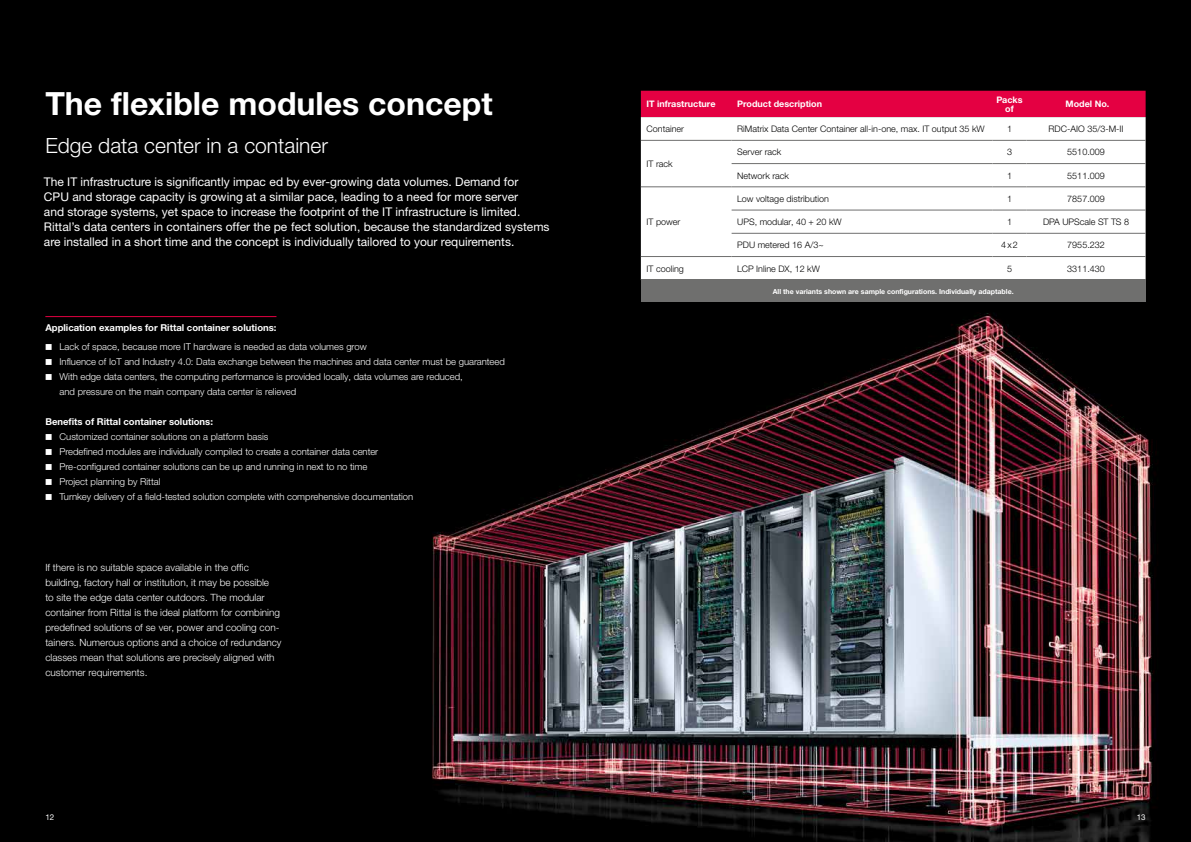
<style>
.page{position:relative;width:1191px;height:842px;background:#000}
.page>*{position:absolute;margin:0;border:0;box-sizing:border-box;transform-origin:0 0}
.t1{font:700 32px "Neue Helvetica For Rittal";color:#fff}
.t2{font:300 21px "Neue Helvetica For Rittal";color:#fff}
.t3{font:12px/15px "Neue Helvetica For Rittal";color:#fff}
.t4{font:300 10px/15px "Neue Helvetica For Rittal";color:#fff}
.t5{font:300 9.5px/15px "Neue Helvetica For Rittal";color:#fff}
.t6{font:300 9px "Neue Helvetica For Rittal";color:#000}
.t7{font:700 9px/9.4px "Neue Helvetica For Rittal";color:#fff;text-align:center}
.t8{font:8px "Neue Helvetica For Rittal";color:#fff}
.t9{font:700 7px "Neue Helvetica For Rittal";color:#fff}
.s1{font-weight:700}
.s2{font-size:11.9px}
</style>
<div class="page">
<img style="left:45px;top:198px;width:1110px;height:644px">
<div style="left:641px;top:91px;width:504px;height:26px;background:#e40042"></div>
<div style="left:641px;top:117px;width:504px;height:163px;background:#fff"></div>
<div style="left:641px;top:280px;width:504px;height:22px;background:#6f6f6e"></div>
<hr style="left:641px;top:140px;width:90px;height:1px;background:#6f6f6e">
<hr style="left:731px;top:140px;width:261px;height:1px;background:#6f6f6e">
<hr style="left:992px;top:140px;width:34px;height:1px;background:#6f6f6e">
<hr style="left:1026px;top:140px;width:119px;height:1px;background:#6f6f6e">
<hr style="left:731px;top:163px;width:261px;height:1px;background:#6f6f6e">
<hr style="left:992px;top:163px;width:34px;height:1px;background:#6f6f6e">
<hr style="left:1026px;top:163px;width:119px;height:1px;background:#6f6f6e">
<hr style="left:641px;top:187px;width:90px;height:1px;background:#6f6f6e">
<hr style="left:731px;top:187px;width:261px;height:1px;background:#6f6f6e">
<hr style="left:992px;top:187px;width:34px;height:1px;background:#6f6f6e">
<hr style="left:1026px;top:187px;width:119px;height:1px;background:#6f6f6e">
<hr style="left:731px;top:210px;width:261px;height:1px;background:#6f6f6e">
<hr style="left:992px;top:210px;width:34px;height:1px;background:#6f6f6e">
<hr style="left:1026px;top:210px;width:119px;height:1px;background:#6f6f6e">
<hr style="left:731px;top:233px;width:261px;height:1px;background:#6f6f6e">
<hr style="left:992px;top:233px;width:34px;height:1px;background:#6f6f6e">
<hr style="left:1026px;top:233px;width:119px;height:1px;background:#6f6f6e">
<hr style="left:641px;top:256px;width:90px;height:1px;background:#6f6f6e">
<hr style="left:731px;top:256px;width:261px;height:1px;background:#6f6f6e">
<hr style="left:992px;top:256px;width:34px;height:1px;background:#6f6f6e">
<hr style="left:1026px;top:256px;width:119px;height:1px;background:#6f6f6e">
<hr style="left:45px;top:316px;width:231px;height:1px;background:#e40042">
<h1 class="t1" style="left:45px;top:84px;width:449px">The flexible modules concept</h1>
<h2 class="t2" style="left:45px;top:133px;width:284px">Edge data center in a container</h2>
<p class="t3" style="left:44px;top:174px;width:507px">The IT infrastructure is significantly impac ed by ever-growing data volumes. Demand for<br>CPU and storage capacity is growing at a similar pace, leading to a need for more server<br>and storage systems, yet space to increase the footprint of the IT infrastructure is limited.<br>Rittal’s data centers in containers offer the pe fect solution, because the standardized systems are installed in a short time and the concept is individually tailored to your requirements.</p>
<p class="t5" style="left:45px;top:318px;width:323px;line-height:19.4px"><span class="s1">Application examples for Rittal container solutions:<br></span><span class="s2">◾</span> Lack of space, because more IT hardware is needed as data volumes grow</p>
<p class="t5" style="left:45px;top:354px;width:461px"><span class="s2">◾</span> Influence of IoT and Industry 4.0: Data exchange between the machines and data center must be guaranteed</p>
<p class="t5" style="left:45px;top:369px;width:419px"><span class="s2">◾</span> With edge data centers, the computing performance is provided locally, data volumes are reduced,</p>
<p class="t5" style="left:60px;top:384px;width:238px">and pressure on the main company data center is relieved</p>
<p class="t5" style="left:45px;top:414px;width:369px"><span class="s1">Benefits of Rittal container solutions:<br></span><span class="s2">◾</span> Customized container solutions on a platform basis<br><span class="s2">◾</span> Predefined modules are individually compiled to create a container data center<br><span class="s2">◾</span> Pre-configured container solutions can be up and running in next to no time<br><span class="s2">◾</span> Project planning by Rittal<br><span class="s2">◾</span> Turnkey delivery of a field-tested solution complete with comprehensive documentation</p>
<p class="t4" style="left:45px;top:560px;width:238px">If there is no suitable space available in the offic building, factory hall or institution, it may be possible<br>to site the edge data center outdoors. The modular container from Rittal is the ideal platform for combining predefined solutions of se ver, power and cooling con&shy;tainers. Numerous options and a choice of redundancy classes mean that solutions are precisely aligned with customer requirements.</p>
<p class="t7" style="left:646px;top:99px;width:70px">IT infrastructure</p>
<p class="t7" style="left:737px;top:99px;width:86px">Product description</p>
<p class="t7" style="left:996px;top:95px;width:28px">Packs of</p>
<p class="t7" style="left:1065px;top:99px;width:45px">Model No.</p>
<p class="t6" style="left:646px;top:123px;width:39px">Container</p>
<p class="t6" style="left:737px;top:123px;width:249px">RiMatrix Data Center Container all-in-one, max. IT output 35 kW</p>
<p class="t6" style="left:1007px;top:123px;width:7px">1</p>
<p class="t6" style="left:1048px;top:123px;width:76px">RDC-AIO 35/3-M-II</p>
<p class="t6" style="left:646px;top:158px;width:27px">IT rack</p>
<p class="t6" style="left:737px;top:147px;width:45px">Server rack</p>
<p class="t6" style="left:1007px;top:147px;width:7px">3</p>
<p class="t6" style="left:1067px;top:147px;width:39px">5510.009</p>
<p class="t6" style="left:737px;top:170px;width:53px">Network rack</p>
<p class="t6" style="left:1007px;top:170px;width:7px">1</p>
<p class="t6" style="left:1067px;top:170px;width:39px">5511.009</p>
<p class="t6" style="left:646px;top:216px;width:35px">IT power</p>
<p class="t6" style="left:737px;top:193px;width:93px">Low voltage distribution</p>
<p class="t6" style="left:1007px;top:193px;width:7px">1</p>
<p class="t6" style="left:1067px;top:193px;width:39px">7857.009</p>
<p class="t6" style="left:737px;top:216px;width:106px">UPS, modular, 40 + 20 kW</p>
<p class="t6" style="left:1007px;top:216px;width:7px">1</p>
<p class="t6" style="left:1043px;top:216px;width:88px">DPA UPScale ST TS 8</p>
<p class="t6" style="left:737px;top:240px;width:88px">PDU metered 16 A/3~</p>
<p class="t6" style="left:1001px;top:240px;width:18px">4x2</p>
<p class="t6" style="left:1067px;top:240px;width:39px">7955.232</p>
<p class="t6" style="left:646px;top:263px;width:39px">IT cooling</p>
<p class="t6" style="left:737px;top:263px;width:84px">LCP Inline DX, 12 kW</p>
<p class="t6" style="left:1007px;top:263px;width:7px">5</p>
<p class="t6" style="left:1067px;top:263px;width:39px">3311.430</p>
<p class="t9" style="left:773px;top:287px;width:242px">All the variants shown are sample configurations. Individually adaptable.</p>
<p class="t8" style="left:45px;top:812px;width:10px">12</p>
<p class="t8" style="left:1136px;top:812px;width:10px">13</p>
</div>
